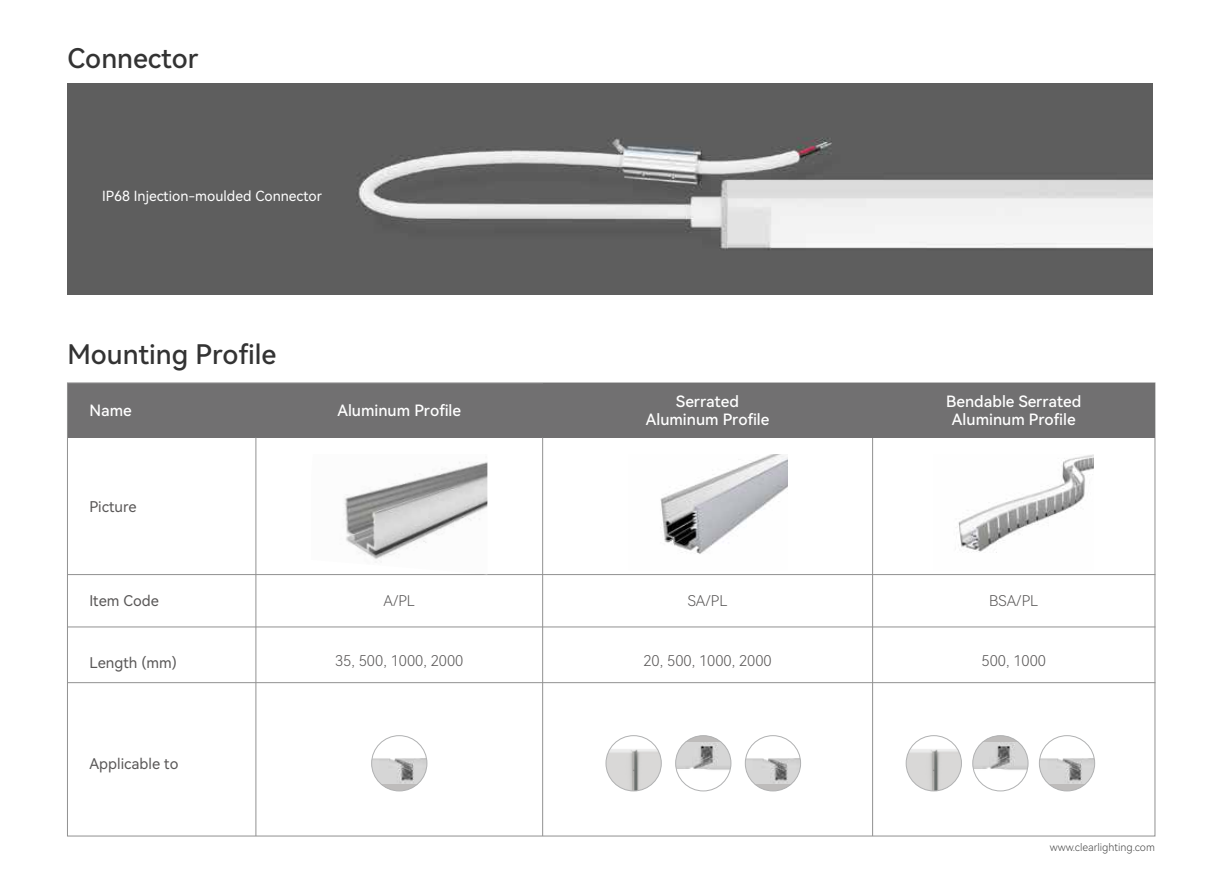
<style>
.page{position:relative;width:1212px;height:893px;background:#fff}
.page>*{position:absolute;margin:0;border:0;box-sizing:border-box;transform-origin:0 0}
.t1{font:27px "Harmony OS Sans SC Medium";color:#333}
.t2{font:15.6px/18.8px "Harmony OS Sans SC Medium";color:#fff;text-align:center}
.t3{font:14.85px "Harmony OS Sans SC Light";color:#595757}
.t4{font:14.85px "Harmony OS Sans SC";color:#595757}
.t5{font:13.95px "Harmony OS Sans SC";color:#fff}
.t6{font:10.5px "Harmony OS Sans SC Light";color:#434343}
</style>
<div class="page">
<img style="left:958px;top:454px;width:136px;height:99px">
<div style="left:67px;top:383px;width:189px;height:55px;background:#717071"></div>
<div style="left:256px;top:383px;width:287px;height:55px;background:#717071"></div>
<img style="left:372px;top:736px;width:55px;height:55px;border-radius:28px">
<svg style="left:381px;top:785px;width:36px;height:6px"></svg>
<div style="left:371px;top:735px;width:56px;height:56px;border:1px solid #b0b1b2;border-radius:50%"></div>
<hr style="left:255px;top:438px;width:1px;height:398px;background:#919191">
<hr style="left:542px;top:438px;width:1px;height:398px;background:#919191">
<hr style="left:872px;top:438px;width:1px;height:398px;background:#919191">
<hr style="left:67px;top:626px;width:1088px;height:1px;background:#919191">
<hr style="left:67px;top:574px;width:1088px;height:1px;background:#919191">
<hr style="left:67px;top:682px;width:1088px;height:1px;background:#919191">
<div style="left:543px;top:383px;width:329px;height:55px;background:#717071"></div>
<img style="left:606px;top:736px;width:55px;height:55px;border-radius:28px">
<div style="left:605px;top:735px;width:57px;height:56px;border:1px solid #b0b1b2;border-radius:50%"></div>
<img style="left:676px;top:736px;width:55px;height:55px;border-radius:28px">
<svg style="left:685px;top:736px;width:37px;height:6px"></svg>
<div style="left:675px;top:735px;width:56px;height:56px;border:1px solid #b0b1b2;border-radius:50%"></div>
<img style="left:745px;top:736px;width:55px;height:55px;border-radius:28px">
<svg style="left:755px;top:785px;width:36px;height:6px"></svg>
<div style="left:745px;top:735px;width:56px;height:56px;border:1px solid #b0b1b2;border-radius:50%"></div>
<img style="left:660px;top:455px;width:127px;height:99px">
<div style="left:872px;top:383px;width:283px;height:55px;background:#717071"></div>
<img style="left:906px;top:736px;width:55px;height:55px;border-radius:28px">
<div style="left:906px;top:735px;width:56px;height:56px;border:1px solid #b0b1b2;border-radius:50%"></div>
<img style="left:973px;top:736px;width:55px;height:55px;border-radius:28px">
<svg style="left:982px;top:736px;width:37px;height:6px"></svg>
<div style="left:972px;top:735px;width:56px;height:56px;border:1px solid #b0b1b2;border-radius:50%"></div>
<img style="left:1039px;top:736px;width:56px;height:55px;border-radius:28px">
<svg style="left:1049px;top:785px;width:36px;height:6px"></svg>
<div style="left:1039px;top:735px;width:56px;height:56px;border:1px solid #b0b1b2;border-radius:50%"></div>
<img style="left:344px;top:462px;width:143px;height:97px">
<img style="left:67px;top:84px;width:1086px;height:211px">
<h1 class="t1" style="left:67px;top:39px;width:132px">Connector</h1>
<p class="t5" style="left:102px;top:186px;width:221px">IP68 Injection-moulded Connector</p>
<h1 class="t1" style="left:67px;top:336px;width:210px">Mounting Profile</h1>
<p class="t2" style="left:89px;top:400px;width:44px">Name</p>
<p class="t2" style="left:337px;top:400px;width:125px">Aluminum Profile</p>
<p class="t4" style="left:89px;top:497px;width:49px">Picture</p>
<p class="t4" style="left:89px;top:591px;width:71px">Item Code</p>
<p class="t3" style="left:383px;top:591px;width:33px">A/PL</p>
<p class="t4" style="left:89px;top:652px;width:89px">Length (mm)</p>
<p class="t4" style="left:89px;top:753px;width:90px">Applicable to</p>
<p class="t3" style="left:335px;top:651px;width:130px">35, 500, 1000, 2000</p>
<p class="t2" style="left:646px;top:391px;width:125px">Serrated<br>Aluminum Profile</p>
<p class="t2" style="left:946px;top:391px;width:137px">Bendable Serrated<br>Aluminum Profile</p>
<p class="t3" style="left:688px;top:591px;width:41px">SA/PL</p>
<p class="t3" style="left:989px;top:591px;width:51px">BSA/PL</p>
<p class="t3" style="left:643px;top:651px;width:130px">20, 500, 1000, 2000</p>
<p class="t3" style="left:981px;top:651px;width:66px">500, 1000</p>
<p class="t6" style="left:1050px;top:840px;width:107px">www.clearlighting.com</p>
</div>
